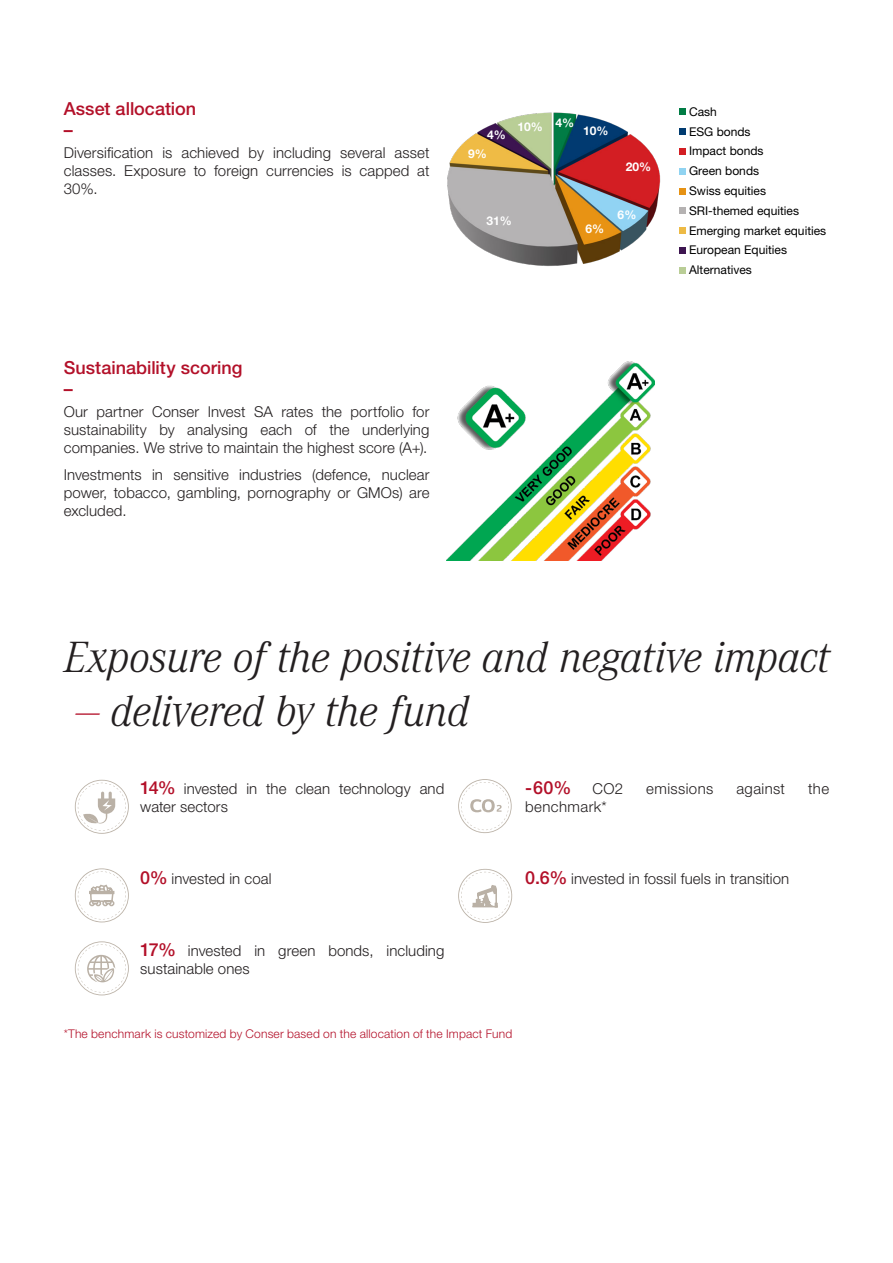
<style>
.page{position:relative;width:893px;height:1263px;background:#fff}
.page>*{position:absolute;margin:0;border:0;box-sizing:border-box;transform-origin:0 0}
.t1{font:italic 300 45px "Corporate A Pro";letter-spacing:-.005em;color:#231f20}
.t2{font:500 18px "Helvetica Neue LT Std";color:#b31029}
.Corps_Texte{font:300 15px/18px "Helvetica Neue LT Std";letter-spacing:.005em;color:#231f20;text-align:justify}
.Corps_Texte-2{font:300 15px "Helvetica Neue LT Std";letter-spacing:.025em;color:#231f20}
.Corps_Texte-3{font:300 15px "Helvetica Neue LT Std";letter-spacing:.03em;color:#231f20}
.t3{font:12px/19.8px "Helvetica Neue LT Std";color:#000}
.t4{font:300 12px "Helvetica Neue LT Std";letter-spacing:.015em;color:#b31029}
.t5{font:700 12px "Helvetica Neue LT Std";color:#fff}
.s1{color:#b31029}
.s2{font-weight:500;font-size:18px;color:#b31029}
.s3{font-weight:300;font-size:15px;color:#231f20}
</style>
<div class="page">
<img style="left:446px;top:361px;width:208px;height:199px">
<img style="left:447px;top:112px;width:214px;height:154px">
<svg style="left:680px;top:109px;width:6px;height:6px"></svg>
<svg style="left:680px;top:129px;width:6px;height:6px"></svg>
<div style="left:680px;top:148px;width:6px;height:7px;background:#d31e23"></div>
<svg style="left:680px;top:168px;width:6px;height:6px"></svg>
<svg style="left:680px;top:188px;width:6px;height:6px"></svg>
<svg style="left:680px;top:208px;width:6px;height:6px"></svg>
<svg style="left:680px;top:228px;width:6px;height:6px"></svg>
<div style="left:680px;top:247px;width:6px;height:7px;background:#3d1550"></div>
<svg style="left:680px;top:267px;width:6px;height:6px"></svg>
<svg style="left:75px;top:941px;width:54px;height:54px"></svg>
<svg style="left:458px;top:779px;width:54px;height:54px"></svg>
<svg style="left:75px;top:868px;width:54px;height:54px"></svg>
<svg style="left:458px;top:869px;width:54px;height:54px"></svg>
<svg style="left:75px;top:780px;width:54px;height:54px"></svg>
<p class="t2" style="left:64px;top:98px;width:134px">Asset allocation</p>
<p class="t2" style="left:64px;top:119px;width:10px">–</p>
<p class="Corps_Texte" style="left:64px;top:144px;width:367px">Diversification is achieved by including several asset classes. Exposure to foreign currencies is capped at 30%.</p>
<p class="t2" style="left:64px;top:357px;width:180px">Sustainability scoring</p>
<p class="t2" style="left:64px;top:378px;width:10px">–</p>
<p class="Corps_Texte" style="left:64px;top:403px;width:367px">Our partner Conser Invest SA rates the portfolio for sustainability by analysing each of the underlying companies. We strive to maintain the highest score (A+).</p>
<p class="Corps_Texte" style="left:64px;top:465px;width:367px">Investments in sensitive industries (defence, nuclear power, tobacco, gambling, pornography or GMOs) are excluded.</p>
<p class="t5" style="left:487px;top:127px;width:20px">4%</p>
<p class="t5" style="left:468px;top:146px;width:20px">9%</p>
<p class="t5" style="left:517px;top:119px;width:27px">10%</p>
<p class="t5" style="left:555px;top:116px;width:20px">4%</p>
<p class="t5" style="left:583px;top:123px;width:27px">10%</p>
<p class="t5" style="left:626px;top:159px;width:27px">20%</p>
<p class="t5" style="left:486px;top:213px;width:27px">31%</p>
<p class="t5" style="left:585px;top:221px;width:20px">6%</p>
<p class="t5" style="left:618px;top:207px;width:20px">6%</p>
<p class="t3" style="left:689px;top:102px;width:139px">Cash<br>ESG bonds<br>Impact bonds<br>Green bonds<br>Swiss equities<br>SRI-themed equities<br>Emerging market equities<br>European Equities<br>Alternatives</p>
<p class="t1" style="left:64px;top:625px;width:767px">Exposure of the positive and negative impact</p>
<p class="t1" style="left:75px;top:679px;width:396px"><span class="s1">—</span> delivered by the fund</p>
<p class="Corps_Texte" style="left:140px;top:779px;width:306px"><span class="s2">14%</span> invested in the clean technology and water sectors</p>
<p class="t2" style="left:525px;top:776px;width:99px">-60% <span class="s3">CO2</span></p>
<p class="Corps_Texte-2" style="left:646px;top:779px;width:69px">emissions</p>
<p class="Corps_Texte-2" style="left:736px;top:779px;width:50px">against</p>
<p class="Corps_Texte" style="left:808px;top:779px;width:22px">the</p>
<p class="Corps_Texte-3" style="left:525px;top:797px;width:83px">benchmark*</p>
<p class="Corps_Texte" style="left:140px;top:869px;width:133px"><span class="s2">0%</span> invested in coal</p>
<p class="Corps_Texte" style="left:525px;top:869px;width:266px"><span class="s2">0.6%</span> invested in fossil fuels in transition</p>
<p class="Corps_Texte" style="left:140px;top:941px;width:306px"><span class="s2">17%</span> invested in green bonds, including sustainable ones</p>
<p class="t4" style="left:64px;top:1026px;width:450px">*The benchmark is customized by Conser based on the allocation of the Impact Fund</p>
</div>
